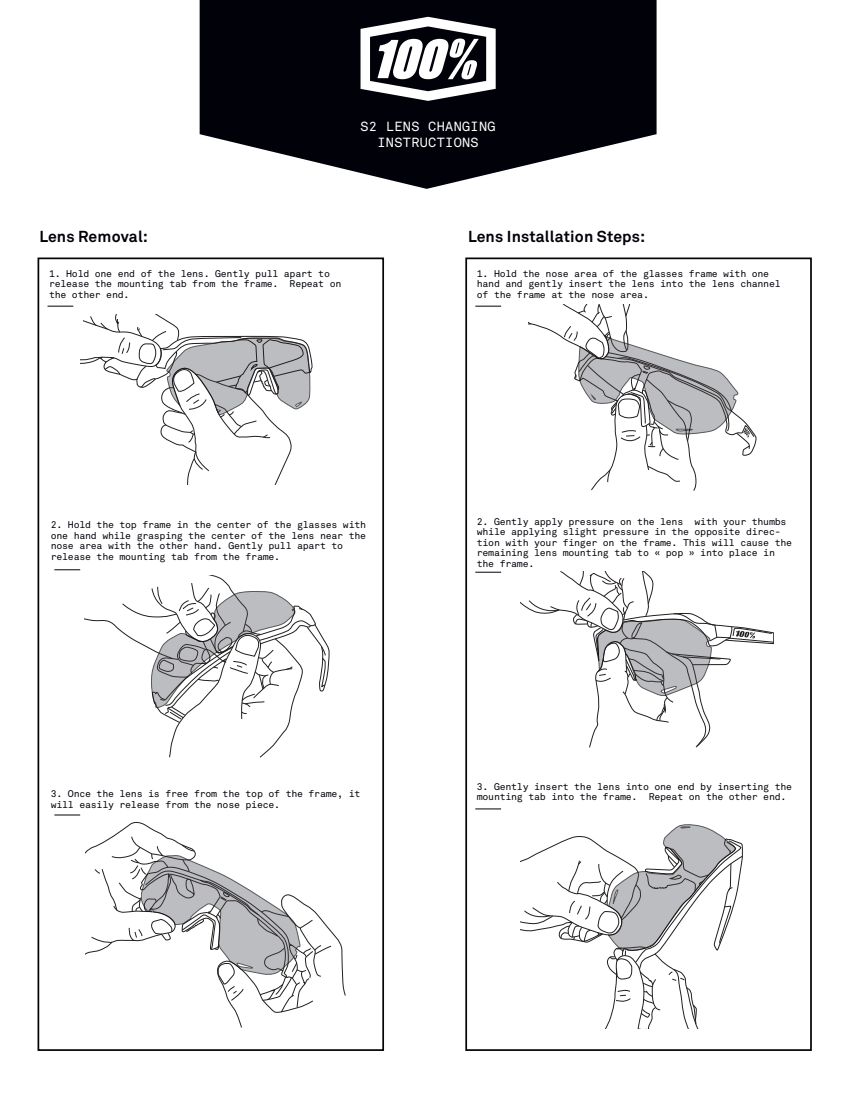
<style>
.page{position:relative;width:856px;height:1104px;background:#fff}
.page>*{position:absolute;margin:0;border:0;box-sizing:border-box;transform-origin:0 0}
.t1{font:700 15.75px "Akkurat";letter-spacing:.01em;color:#010209}
.t2{font:13.12px/15.8px "Akkurat Mono";letter-spacing:.025em;color:#fff;text-align:center}
.t3{font:9.62px/10.5px "Akkurat Mono";letter-spacing:-.025em;color:#010209}
</style>
<div class="page">
<svg style="left:47px;top:306px;width:26px;height:1px"></svg>
<svg style="left:54px;top:569px;width:26px;height:1px"></svg>
<svg style="left:54px;top:814px;width:26px;height:1px"></svg>
<svg style="left:200px;top:0;width:456px;height:189px;fill:#010209"></svg>
<svg style="left:360px;top:17px;width:136px;height:84px"></svg>
<div style="left:38px;top:257px;width:346px;height:794px;border:2px solid #040503"></div>
<svg style="left:475px;top:306px;width:26px;height:1px"></svg>
<svg style="left:475px;top:572px;width:26px;height:1px"></svg>
<svg style="left:475px;top:808px;width:26px;height:1px"></svg>
<div style="left:465px;top:257px;width:347px;height:794px;border:2px solid #040503"></div>
<svg style="left:81px;top:314px;width:231px;height:171px"></svg>
<svg style="left:84px;top:576px;width:245px;height:181px"></svg>
<svg style="left:86px;top:822px;width:259px;height:205px"></svg>
<svg style="left:528px;top:305px;width:228px;height:186px"></svg>
<svg style="left:521px;top:571px;width:252px;height:176px"></svg>
<svg style="left:520px;top:824px;width:223px;height:204px"></svg>
<h2 class="t2" style="left:360px;top:119px;width:137px">S2 LENS CHANGING<br>INSTRUCTIONS</h2>
<h1 class="t1" style="left:39px;top:227px;width:110px">Lens Removal:</h1>
<h1 class="t1" style="left:468px;top:227px;width:179px">Lens Installation Steps:</h1>
<p class="t3" style="left:49px;top:268px;width:294px">1. Hold one end of the lens. Gently pull apart to release the mounting tab from the frame. Repeat on the other end.</p>
<p class="t3" style="left:51px;top:520px;width:317px">2. Hold the top frame in the center of the glasses with one hand while grasping the center of the lens near the nose area with the other hand. Gently pull apart to release the mounting tab from the frame.</p>
<p class="t3" style="left:51px;top:788px;width:311px">3. Once the lens is free from the top of the frame, it will easily release from the nose piece.</p>
<p class="t3" style="left:477px;top:268px;width:305px">1. Hold the nose area of the glasses frame with one hand and gently insert the lens into the lens channel of the frame at the nose area.</p>
<p class="t3" style="left:477px;top:516px;width:317px">2. Gently apply pressure on the lens with your thumbs while applying slight pressure in the opposite direc&shy;tion with your finger on the frame. This will cause the remaining lens mounting tab to « pop » into place in the frame.</p>
<p class="t3" style="left:477px;top:782px;width:317px;line-height:9.6px">3. Gently insert the lens into one end by inserting the mounting tab into the frame. Repeat on the other end.</p>
</div>
